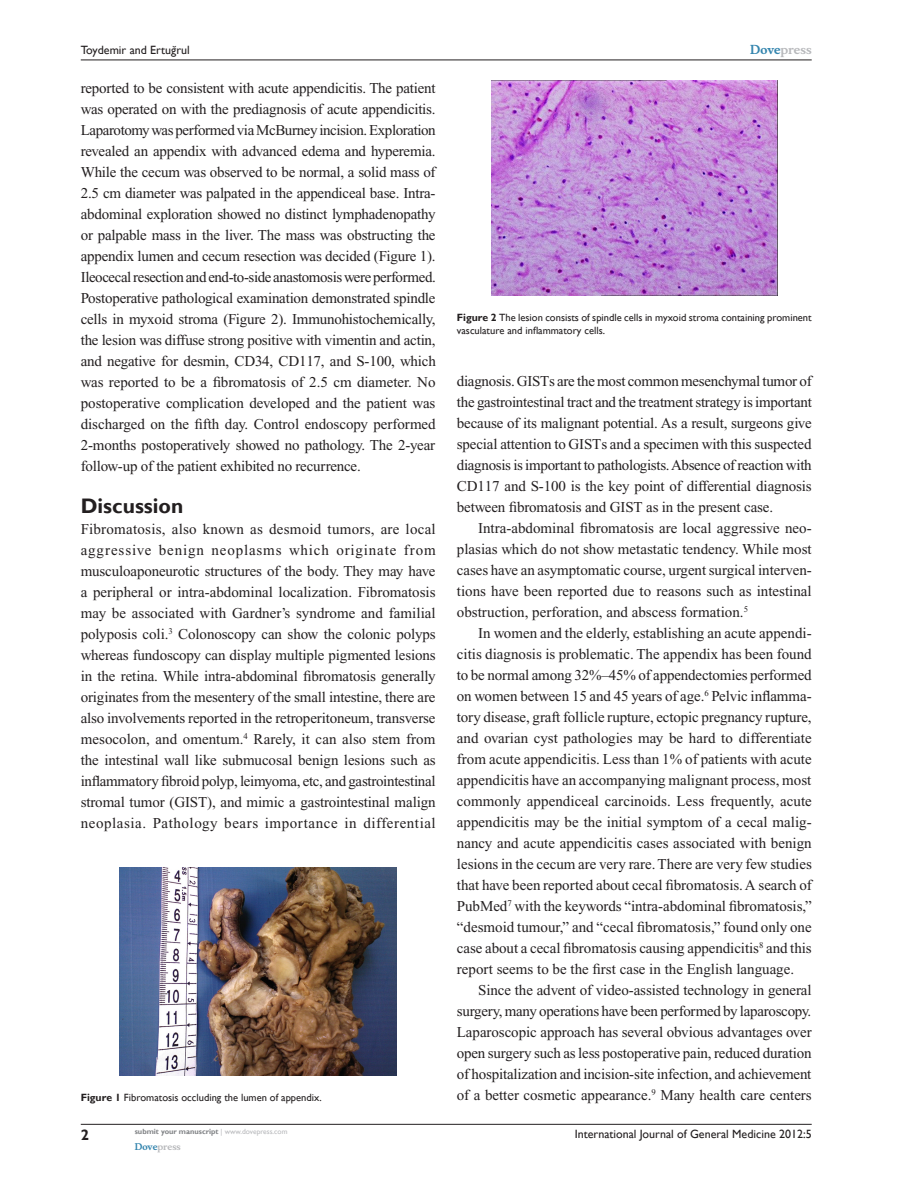
<style>
.page{position:relative;width:918px;height:1188px;background:#fff}
.page>*{position:absolute;margin:0;border:0;box-sizing:border-box;transform-origin:0 0}
.t1{font:700 21px "Gill Sans";color:#231f20}
.t2{font:15px/21px "Times New Roman";letter-spacing:-.005em;color:#231f20;text-align:justify}
.t3{font:700 15px "Gill Sans";color:#231f20}
.t4{font:12px "Gill Sans";color:#231f20}
.t5{font:700 12px "Musee";color:#b8b9bc}
.t6{font:10.5px/13.5px "Gill Sans";color:#231f20}
.t7{font:700 9px "Musee";color:#b8b9bc}
.t8{font:700 7.5px "Gill Sans";color:#808285}
.s1{font-weight:700}
.s2{font-weight:400;color:#b8b9bc}
.s3{color:#3485ae}
</style>
<div class="page">
<img style="left:120px;top:867px;width:277px;height:208px">
<img style="left:491px;top:81px;width:286px;height:215px">
<hr style="left:81px;top:1124px;width:731px;height:1px;background:#231f20">
<hr style="left:81px;top:60px;width:731px;height:1px;background:#231f20">
<p class="t4" style="left:81px;top:43px;width:111px">Toydemir and Ertug˘rul</p>
<p class="t2" style="left:81px;top:77px;width:357px">reported to be consistent with acute appendicitis. The patient was operated on with the prediagnosis of acute appendicitis.<br>Laparotomy was performed via McBurney incision. Exploration revealed an appendix with advanced edema and hyperemia.<br>While the cecum was observed to be normal, a solid mass of 2.5 cm diameter was palpated in the appendiceal base. Intra&shy;abdominal exploration showed no distinct lymphadenopathy or palpable mass in the liver. The mass was obstructing the appendix lumen and cecum resection was decided (Figure 1).<br>Ileocecal resection and end-to-side anastomosis were performed.<br>Postoperative pathological examination demonstrated spindle cells in myxoid stroma (Figure 2). Immunohistochemically, the lesion was diffuse strong positive with vimentin and actin, and negative for desmin, CD34, CD117, and S-100, which was reported to be a fibromatosis of 2.5 cm diameter. No postoperative complication developed and the patient was discharged on the fifth day. Control endoscopy performed 2-months postoperatively showed no pathology. The 2-year follow-up of the patient exhibited no recurrence.</p>
<h1 class="t1" style="left:81px;top:493px;width:104px">Discussion</h1>
<p class="t2" style="left:81px;top:518px;width:357px">Fibromatosis, also known as desmoid tumors, are local aggressive benign neoplasms which originate from musculoaponeurotic structures of the body. They may have a peripheral or intra-abdominal localization. Fibromatosis may be associated with Gardner’s syndrome and familial polyposis coli.<sup>3</sup> Colonoscopy can show the colonic polyps whereas fundoscopy can display multiple pigmented lesions in the retina. While intra-abdominal fibromatosis generally originates from the mesentery of the small intestine, there are also involvements reported in the retroperitoneum, transverse mesocolon, and omentum.<sup>4</sup> Rarely, it can also stem from the intestinal wall like submucosal benign lesions such as inflammatory fibroid polyp, leimyoma, etc, and gastrointestinal stromal tumor (GIST), and mimic a gastrointestinal malign neoplasia. Pathology bears importance in differential</p>
<p class="t6" style="left:81px;top:1090px;width:242px"><span class="s1">Figure 1</span> Fibromatosis occluding the lumen of appendix.</p>
<p class="t3" style="left:81px;top:1126px;width:10px">2</p>
<p class="t8" style="left:135px;top:1127px;width:154px">submit your manuscript <span class="s2">| www.dovepress.com</span></p>
<p class="t7" style="left:135px;top:1141px;width:48px"><span class="s3">Dove</span>press</p>
<p class="t5" style="left:750px;top:43px;width:63px"><span class="s3">Dove</span>press</p>
<p class="t6" style="left:457px;top:311px;width:356px"><span class="s1">Figure 2</span> The lesion consists of spindle cells in myxoid stroma containing prominent vasculature and inflammatory cells.</p>
<p class="t2" style="left:457px;top:371px;width:356px">diagnosis. GISTs are the most common mesenchymal tumor of the gastrointestinal tract and the treatment strategy is important because of its malignant potential. As a result, surgeons give special attention to GISTs and a specimen with this suspected diagnosis is important to pathologists. Absence of reaction with CD117 and S-100 is the key point of differential diagnosis between fibromatosis and GIST as in the present case.</p>
<p class="t2" style="left:457px;top:518px;width:356px;text-indent:21px">Intra-abdominal fibromatosis are local aggressive neo&shy;plasias which do not show metastatic tendency. While most cases have an asymptomatic course, urgent surgical interven&shy;tions have been reported due to reasons such as intestinal obstruction, perforation, and abscess formation.<sup>5</sup></p>
<p class="t2" style="left:457px;top:623px;width:357px;text-indent:21px">In women and the elderly, establishing an acute appendi&shy;citis diagnosis is problematic. The appendix has been found to be normal among 32%–45% of appendectomies performed on women between 15 and 45 years of age.<sup>6</sup> Pelvic inflamma&shy;tory disease, graft follicle rupture, ectopic pregnancy rupture, and ovarian cyst pathologies may be hard to differentiate from acute appendicitis. Less than 1% of patients with acute appendicitis have an accompanying malignant process, most commonly appendiceal carcinoids. Less frequently, acute appendicitis may be the initial symptom of a cecal malig&shy;nancy and acute appendicitis cases associated with benign lesions in the cecum are very rare. There are very few studies that have been reported about cecal fibromatosis. A search of PubMed<sup>7</sup> with the keywords “intra-abdominal fibromatosis,” “desmoid tumour,” and “cecal fibromatosis,” found only one case about a cecal fibromatosis causing appendicitis<sup>8</sup> and this report seems to be the first case in the English language.</p>
<p class="t2" style="left:457px;top:980px;width:356px;text-indent:21px">Since the advent of video-assisted technology in general surgery, many operations have been performed by laparoscopy.<br>Laparoscopic approach has several obvious advantages over open surgery such as less postoperative pain, reduced duration of hospitalization and incision-site infection, and achievement of a better cosmetic appearance.<sup>9</sup> Many health care centers</p>
<p class="t4" style="left:575px;top:1127px;width:238px">International Journal of General Medicine 2012:5</p>
</div>
